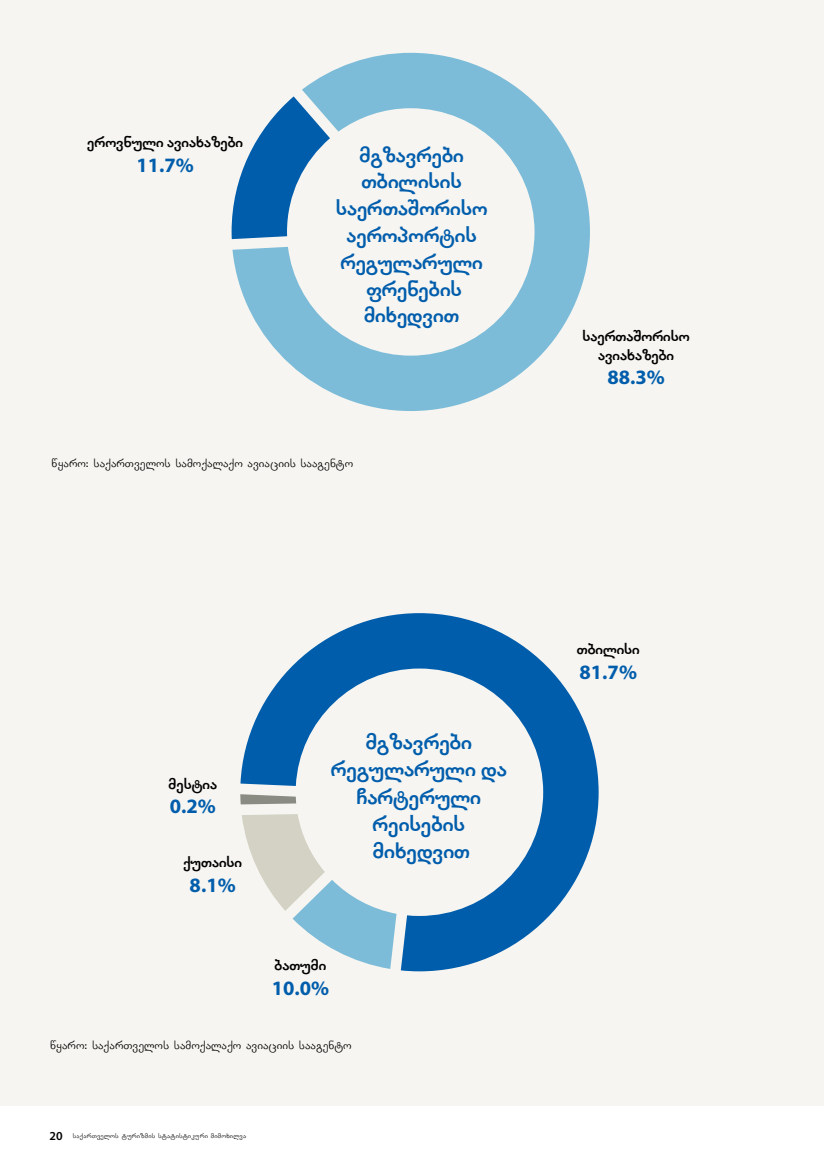
<style>
.page{position:relative;width:824px;height:1166px;background:#fff}
.page>*{position:absolute;margin:0;border:0;box-sizing:border-box;transform-origin:0 0}
.t1{font:700 22.75px/27.3px "A Kolkhety N";color:#005dac;text-align:center}
.t2{font:700 22.4px/26.8px "A Kolkhety N";color:#005dac;text-align:center}
.t3{font:700 20.47px "Myriad Pro";color:#005dac}
.t4{font:700 15.75px/18.9px "A Kolkhety N";color:#000;text-align:center}
.t5{font:12.25px "A Kolkhety N";color:#000}
.t6{font:7px "A Kolkhety N";letter-spacing:.025em;color:#000}
.s1{font-family:"Myriad Pro";font-weight:600;font-size:12.25px}
</style>
<div class="page">
<div style="left:0;top:0;width:823px;height:1105px;background:#f6f5f1"></div>
<svg style="left:232px;top:53px;width:358px;height:358px"></svg>
<svg style="left:231px;top:96px;width:99px;height:143px"></svg>
<svg style="left:240px;top:613px;width:358px;height:358px"></svg>
<svg style="left:242px;top:814px;width:154px;height:155px"></svg>
<svg style="left:240px;top:794px;width:56px;height:10px"></svg>
<p class="t4" style="left:87px;top:134px;width:157px">EROVNULI AVIAXAZEBI</p>
<h3 class="t3" style="left:136px;top:152px;width:59px">11.7%</h3>
<h2 class="t2" style="left:336px;top:142px;width:153px">MGZAVREBI<br>TBILISIS<br>SAERTASORISO<br>AEROPORTIS<br>REGULARULI<br>FRENEBIS<br>MIXEDVIT</h2>
<p class="t5" style="left:52px;top:457px;width:303px">WYARO: SAQARTVELOS SAMOQALAQO AVIACIIS SAAGENTO</p>
<p class="t4" style="left:169px;top:775px;width:50px">MESTIA</p>
<h3 class="t3" style="left:170px;top:793px;width:48px">0.2%</h3>
<p class="t4" style="left:183px;top:853px;width:60px">QUTAISI</p>
<h3 class="t3" style="left:190px;top:871px;width:48px">8.1%</h3>
<h1 class="t1" style="left:331px;top:729px;width:177px">MGZAVREBI<br>REGULARULI DA<br>CARTERULI<br>REISEBIS<br>MIXEDVIT</h1>
<p class="t4" style="left:274px;top:957px;width:53px">BATUMI</p>
<h3 class="t3" style="left:272px;top:974px;width:59px">10.0%</h3>
<p class="t5" style="left:50px;top:1039px;width:303px">WYARO: SAQARTVELOS SAMOQALAQO AVIACIIS SAAGENTO</p>
<p class="t6" style="left:50px;top:1132px;width:198px"><span class="s1">20</span> SAQARTVELOS TURIZMIS STATISTIKURI MIMOXILVA</p>
<p class="t4" style="left:582px;top:327px;width:108px">SAERTASORISO<br>AVIAXAZEBI</p>
<h3 class="t3" style="left:607px;top:364px;width:59px">88.3%</h3>
<p class="t4" style="left:577px;top:641px;width:64px">TBILISI</p>
<h3 class="t3" style="left:579px;top:658px;width:59px">81.7%</h3>
</div>
